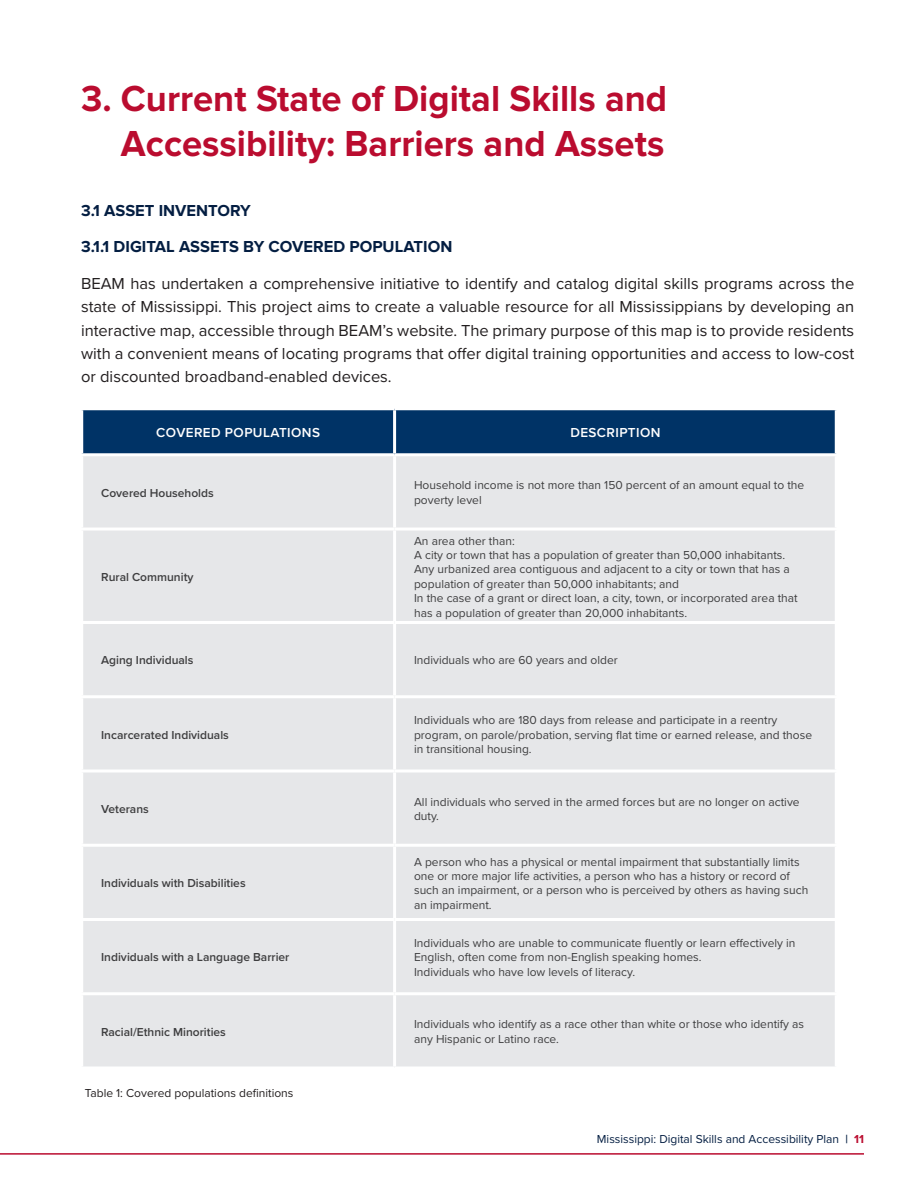
<style>
.page{position:relative;width:918px;height:1188px;background:#fff}
.page>*{position:absolute;margin:0;border:0;box-sizing:border-box;transform-origin:0 0}
.Body{font:700 37.5px/45px "Proxima Nova";color:#ba0c2f;text-align:right}
.Body-2{font:16.5px/23.2px "Proxima Nova";color:#231f20;text-align:justify}
.Body-3{font:700 16.5px "Proxima Nova";color:#041e42}
.t1{font:600 13.5px "Proxima Nova";letter-spacing:.03em;color:#fff}
.t2{font:12px/14.4px "Proxima Nova";color:#3e3e3f}
.t3{font:600 12px "Proxima Nova";color:#3e3e3f}
.t4{font:12px "Proxima Nova";color:#041e42}
.Body-4{font:12px "Proxima Nova";color:#231f20}
.s1{font-weight:600}
.s2{font-weight:700;color:#ba0c2f}
</style>
<div class="page">
<hr style="left:0;top:1153px;width:864px;height:2px;background:#ba0c2f">
<div style="left:83px;top:410px;width:752px;height:43px;background:#036"></div>
<div style="left:83px;top:456px;width:752px;height:610px;background:#e6e7e9"></div>
<hr style="left:393px;top:410px;width:3px;height:43px;background:#fff">
<hr style="left:393px;top:456px;width:3px;height:72px;background:#fff">
<hr style="left:80px;top:528px;width:315px;height:3px;background:#fff">
<hr style="left:395px;top:528px;width:443px;height:3px;background:#fff">
<hr style="left:393px;top:531px;width:3px;height:90px;background:#fff">
<hr style="left:80px;top:621px;width:315px;height:3px;background:#fff">
<hr style="left:395px;top:621px;width:443px;height:3px;background:#fff">
<hr style="left:393px;top:624px;width:3px;height:71px;background:#fff">
<hr style="left:80px;top:695px;width:315px;height:3px;background:#fff">
<hr style="left:395px;top:695px;width:443px;height:3px;background:#fff">
<hr style="left:393px;top:698px;width:3px;height:72px;background:#fff">
<hr style="left:80px;top:770px;width:315px;height:2px;background:#fff">
<hr style="left:395px;top:770px;width:443px;height:2px;background:#fff">
<hr style="left:393px;top:772px;width:3px;height:72px;background:#fff">
<hr style="left:80px;top:844px;width:315px;height:3px;background:#fff">
<hr style="left:395px;top:844px;width:443px;height:3px;background:#fff">
<hr style="left:393px;top:847px;width:3px;height:71px;background:#fff">
<hr style="left:80px;top:918px;width:315px;height:3px;background:#fff">
<hr style="left:395px;top:918px;width:443px;height:3px;background:#fff">
<hr style="left:393px;top:921px;width:3px;height:71px;background:#fff">
<hr style="left:80px;top:992px;width:315px;height:3px;background:#fff">
<hr style="left:395px;top:992px;width:443px;height:3px;background:#fff">
<hr style="left:393px;top:995px;width:3px;height:71px;background:#fff">
<svg style="left:83px;top:1066px;width:310px;height:1px"></svg>
<svg style="left:396px;top:1066px;width:439px;height:1px"></svg>
<p class="Body" style="left:81px;top:76px;width:588px">3. Current State of Digital Skills and<br>Accessibility: Barriers and Assets</p>
<p class="Body-3" style="left:81px;top:201px;width:171px">3.1 ASSET INVENTORY</p>
<p class="Body-3" style="left:81px;top:237px;width:373px">3.1.1 DIGITAL ASSETS BY COVERED POPULATION</p>
<p class="Body-2" style="left:81px;top:271px;width:775px">BEAM has undertaken a comprehensive initiative to identify and catalog digital skills programs across the state of Mississippi. This project aims to create a valuable resource for all Mississippians by developing an interactive map, accessible through BEAM’s website. The primary purpose of this map is to provide residents with a convenient means of locating programs that offer digital training opportunities and access to low-cost or discounted broadband-enabled devices.</p>
<p class="t1" style="left:156px;top:423px;width:165px">COVERED POPULATIONS</p>
<p class="t1" style="left:570px;top:423px;width:92px">DESCRIPTION</p>
<p class="t3" style="left:101px;top:484px;width:114px">Covered Households</p>
<p class="t2" style="left:414px;top:478px;width:392px">Household income is not more than 150 percent of an amount equal to the poverty level</p>
<p class="t3" style="left:101px;top:568px;width:94px">Rural Community</p>
<p class="t2" style="left:414px;top:533px;width:102px">An area other than:</p>
<p class="t2" style="left:414px;top:547px;width:373px">A city or town that has a population of greater than 50,000 inhabitants.</p>
<p class="t2" style="left:414px;top:562px;width:377px">Any urbanized area contiguous and adjacent to a city or town that has a population of greater than 50,000 inhabitants; and</p>
<p class="t2" style="left:414px;top:590px;width:385px">In the case of a grant or direct loan, a city, town, or incorporated area that has a population of greater than 20,000 inhabitants.</p>
<p class="t3" style="left:101px;top:651px;width:94px">Aging Individuals</p>
<p class="t2" style="left:414px;top:653px;width:205px">Individuals who are 60 years and older</p>
<p class="t3" style="left:101px;top:726px;width:129px">Incarcerated Individuals</p>
<p class="t2" style="left:414px;top:712px;width:400px">Individuals who are 180 days from release and participate in a reentry program, on parole/probation, serving flat time or earned release, and those in transitional housing.</p>
<p class="t3" style="left:101px;top:800px;width:49px">Veterans</p>
<p class="t2" style="left:414px;top:794px;width:387px">All individuals who served in the armed forces but are no longer on active duty.</p>
<p class="t3" style="left:101px;top:874px;width:146px">Individuals with Disabilities</p>
<p class="t3" style="left:101px;top:948px;width:190px">Individuals with a Language Barrier</p>
<p class="t2" style="left:414px;top:854px;width:396px">A person who has a physical or mental impairment that substantially limits one or more major life activities, a person who has a history or record of such an impairment, or a person who is perceived by others as having such an impairment.</p>
<p class="t2" style="left:414px;top:935px;width:383px">Individuals who are unable to communicate fluently or learn effectively in<br>English, often come from non-English speaking homes.</p>
<p class="t2" style="left:414px;top:964px;width:223px">Individuals who have low levels of literacy.</p>
<p class="t3" style="left:101px;top:1023px;width:126px">Racial/Ethnic Minorities</p>
<p class="t2" style="left:414px;top:1017px;width:392px">Individuals who identify as a race other than white or those who identify as any Hispanic or Latino race.</p>
<p class="Body-4" style="left:85px;top:1084px;width:210px">Table 1: Covered populations definitions</p>
<p class="t4" style="left:597px;top:1130px;width:269px">Mississippi: Digital Skills and Accessibility Plan <span class="s1">|</span> <span class="s2">11</span></p>
</div>
